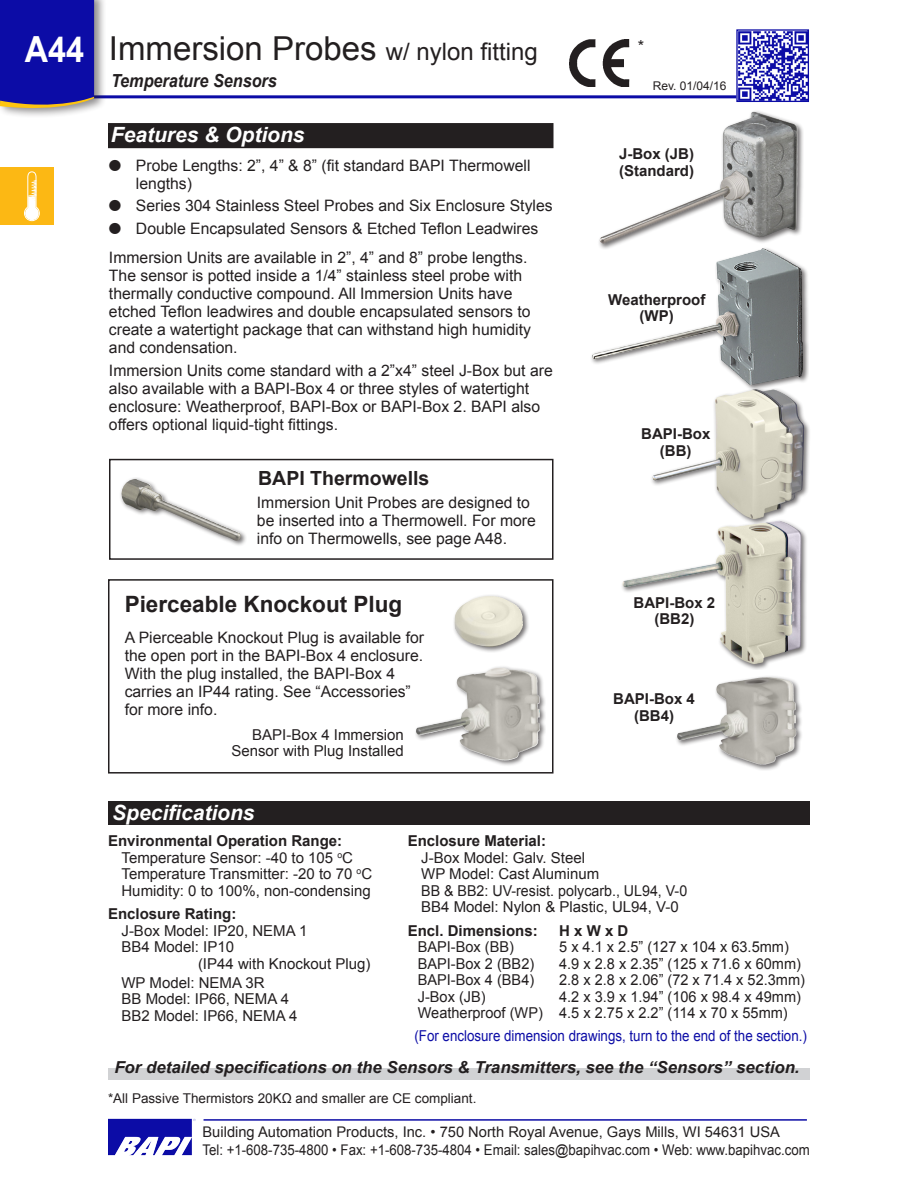
<style>
.page{position:relative;width:918px;height:1188px;background:#fff}
.page>*{position:absolute;margin:0;border:0;box-sizing:border-box;transform-origin:0 0}
.t1{font:700 36px "Arial";color:#fff;scale:.9 1}
.Sub_Section_Title{font:33px "Arial";color:#231f20}
.definition{font:700 22.5px "Arial";color:#231f20}
.Subhead{font:italic 700 21px "Arial";color:#fff}
.Pict_Title{font:700 19.5px "Arial";color:#231f20}
.Section_Title{font:italic 700 18px "Arial";color:#231f20;scale:.9 1}
.Body_text{font:italic 700 16.5px "Arial";color:#231f20}
.Body_text-2{font:16.5px "Arial";color:#231f20}
.definition-2{font:15.75px/18px "Arial";color:#231f20}
.Bullet_List{font:15.75px/18px "Arial";color:#231f20}
.Pict_Title-2{font:15px/15.8px "Arial";color:#231f20;text-align:right}
.Pict_Title-3{font:700 15px "Arial";color:#231f20}
.t2{font:15px "Arial";color:#0c0ca6;scale:.89 1}
.Pict_Title-4{font:15px "Arial";color:#231f20;scale:.95 1}
.t3{font:14.7px "Arial";color:#231f20;scale:.9 1}
.t4{font:14.7px "Arial";color:#231f20}
.Body_text-3{font:13.5px "Arial";color:#231f20}
.Body_text-4{font:12px "Arial";color:#231f20}
.s1{font-size:24px}
</style>
<div class="page">
<hr style="left:14px;top:95px;width:722px;height:3px;background:#0c0ca6">
<div style="left:0;top:0;width:107px;height:119px;background:#231f20;opacity:.5"></div>
<svg style="left:0;top:0;width:94px;height:113px"></svg>
<img style="left:738px;top:31px;width:69px;height:69px">
<div style="left:736px;top:29px;width:73px;height:73px;border:1px solid #0c0ca6"></div>
<div style="left:0;top:167px;width:54px;height:57px;background:#fcb814"></div>
<svg style="left:24px;top:172px;width:16px;height:49px"></svg>
<hr style="left:204px;top:1119px;width:603px;height:2px;background:#0c0ca6">
<img style="left:108px;top:1118px;width:87px;height:38px">
<div style="left:598px;top:109px;width:206px;height:140px;background:#231f20;opacity:.65"></div>
<img style="left:725px;top:112px;width:27px;height:18px">
<div style="left:109px;top:124px;width:444px;height:23px;background:#231f20"></div>
<div style="left:108px;top:123px;width:446px;height:25px;border:2px solid #231f20"></div>
<div style="left:119px;top:477px;width:129px;height:70px;background:#231f20;opacity:.65"></div>
<img style="left:121px;top:479px;width:120px;height:62px">
<div style="left:109px;top:459px;width:445px;height:101px;border:2px solid #231f20"></div>
<div style="left:108px;top:801px;width:702px;height:24px;background:#231f20"></div>
<img style="left:569px;top:39px;width:61px;height:47px">
<div style="left:650px;top:387px;width:161px;height:139px;background:#231f20;opacity:.65"></div>
<img style="left:652px;top:391px;width:103px;height:114px">
<div style="left:620px;top:518px;width:188px;height:152px;background:#231f20;opacity:.65"></div>
<img style="left:648px;top:521px;width:130px;height:55px">
<div style="left:108px;top:1068px;width:702px;height:11px;background:#d1d2d4"></div>
<div style="left:675px;top:675px;width:128px;height:96px;background:#231f20;opacity:.65"></div>
<img style="left:716px;top:677px;width:51px;height:21px">
<div style="left:589px;top:246px;width:220px;height:145px;background:#231f20;opacity:.65"></div>
<img style="left:592px;top:249px;width:169px;height:110px">
<div style="left:452px;top:593px;width:78px;height:60px;background:#231f20;opacity:.65"></div>
<img style="left:454px;top:596px;width:64px;height:51px">
<div style="left:108px;top:579px;width:446px;height:195px;border:2px solid #231f20"></div>
<div style="left:413px;top:665px;width:133px;height:102px;background:#231f20;opacity:.65"></div>
<img style="left:456px;top:668px;width:42px;height:22px">
<p class="t1" style="left:25px;top:25px;width:68px">A44</p>
<p class="Sub_Section_Title" style="left:109px;top:27px;width:430px">Immersion Probes <span class="s1">w/ nylon fitting</span></p>
<p class="Section_Title" style="left:111px;top:69px;width:186px">Temperature Sensors</p>
<p class="Subhead" style="left:111px;top:121px;width:195px">Features &amp; Options</p>
<p class="Bullet_List" style="left:136px;top:157px;width:396px;text-indent:-27px">● Probe Lengths: 2”, 4” &amp; 8” (fit standard BAPI Thermowell lengths)</p>
<p class="Bullet_List" style="left:109px;top:197px;width:445px">● Series 304 Stainless Steel Probes and Six Enclosure Styles</p>
<p class="Bullet_List" style="left:109px;top:219px;width:431px">● Double Encapsulated Sensors &amp; Etched Teflon Leadwires</p>
<p class="definition-2" style="left:109px;top:248px;width:423px">Immersion Units are available in 2”, 4” and 8” probe lengths.<br>The sensor is potted inside a 1/4” stainless steel probe with thermally conductive compound. All Immersion Units have etched Teflon leadwires and double encapsulated sensors to create a watertight package that can withstand high humidity and condensation.</p>
<p class="definition-2" style="left:109px;top:362px;width:445px">Immersion Units come standard with a 2”x4” steel J-Box but are also available with a BAPI-Box 4 or three styles of watertight enclosure: Weatherproof, BAPI-Box or BAPI-Box 2. BAPI also offers optional liquid-tight fittings.</p>
<p class="Pict_Title" style="left:258px;top:465px;width:173px">BAPI Thermowells</p>
<p class="definition-2" style="left:257px;top:494px;width:280px">Immersion Unit Probes are designed to be inserted into a Thermowell. For more info on Thermowells, see page A48.</p>
<p class="definition" style="left:125px;top:589px;width:279px">Pierceable Knockout Plug</p>
<p class="definition-2" style="left:125px;top:629px;width:301px">A Pierceable Knockout Plug is available for the open port in the BAPI-Box 4 enclosure.<br>With the plug installed, the BAPI-Box 4 carries an IP44 rating. See “Accessories” for more info.</p>
<p class="Pict_Title-2" style="left:231px;top:727px;width:174px">BAPI-Box 4 Immersion<br>Sensor with Plug Installed</p>
<p class="Subhead" style="left:112px;top:799px;width:144px">Specifications</p>
<p class="Body_text-2" style="left:638px;top:35px;width:8px">*</p>
<p class="Body_text-4" style="left:653px;top:78px;width:75px">Rev. 01/04/16</p>
<p class="Pict_Title-3" style="left:619px;top:144px;width:76px">J-Box (JB)</p>
<p class="Pict_Title-3" style="left:619px;top:161px;width:76px">(Standard)</p>
<p class="Pict_Title-3" style="left:608px;top:289px;width:99px">Weatherproof</p>
<p class="Pict_Title-3" style="left:640px;top:306px;width:36px">(WP)</p>
<p class="Pict_Title-3" style="left:641px;top:424px;width:71px">BAPI-Box</p>
<p class="Pict_Title-3" style="left:660px;top:441px;width:33px">(BB)</p>
<p class="Pict_Title-3" style="left:634px;top:592px;width:83px">BAPI-Box 2</p>
<p class="Pict_Title-3" style="left:655px;top:609px;width:41px">(BB2)</p>
<p class="Pict_Title-3" style="left:613px;top:689px;width:83px">BAPI-Box 4</p>
<p class="Pict_Title-3" style="left:634px;top:705px;width:41px">(BB4)</p>
<p class="Pict_Title-3" style="left:108px;top:831px;width:236px">Environmental Operation Range:</p>
<p class="Pict_Title-2" style="left:122px;top:850px;width:233px">Temperature Sensor: -40 to 105 <sup>o</sup>C</p>
<p class="Pict_Title-2" style="left:122px;top:866px;width:252px">Temperature Transmitter: -20 to 70 <sup>o</sup>C</p>
<p class="Pict_Title-2" style="left:122px;top:883px;width:251px">Humidity: 0 to 100%, non-condensing</p>
<p class="Pict_Title-3" style="left:108px;top:904px;width:130px">Enclosure Rating:</p>
<p class="Pict_Title-2" style="left:122px;top:923px;width:187px">J-Box Model: IP20, NEMA 1</p>
<p class="Pict_Title-2" style="left:122px;top:939px;width:114px">BB4 Model: IP10</p>
<p class="Pict_Title-2" style="left:198px;top:956px;width:174px">(IP44 with Knockout Plug)</p>
<p class="Pict_Title-2" style="left:122px;top:975px;width:145px">WP Model: NEMA 3R</p>
<p class="Pict_Title-2" style="left:122px;top:991px;width:169px">BB Model: IP66, NEMA 4</p>
<p class="Pict_Title-2" style="left:122px;top:1008px;width:177px">BB2 Model: IP66, NEMA 4</p>
<p class="Pict_Title-3" style="left:408px;top:831px;width:140px">Enclosure Material:</p>
<p class="Pict_Title-2" style="left:421px;top:850px;width:165px">J-Box Model: Galv. Steel</p>
<p class="Pict_Title-2" style="left:421px;top:866px;width:180px">WP Model: Cast Aluminum</p>
<p class="Pict_Title-4" style="left:421px;top:881px;width:282px">BB &amp; BB2: UV-resist. polycarb., UL94, V-0</p>
<p class="Pict_Title-2" style="left:421px;top:899px;width:259px">BB4 Model: Nylon &amp; Plastic, UL94, V-0</p>
<p class="Pict_Title-3" style="left:408px;top:920px;width:132px">Encl. Dimensions:</p>
<p class="Pict_Title-3" style="left:559px;top:920px;width:71px">H x W x D</p>
<p class="Pict_Title-2" style="left:418px;top:939px;width:98px">BAPI-Box (BB)</p>
<p class="Pict_Title-2" style="left:559px;top:939px;width:231px">5 x 4.1 x 2.5” (127 x 104 x 63.5mm)</p>
<p class="Pict_Title-2" style="left:418px;top:956px;width:118px">BAPI-Box 2 (BB2)</p>
<p class="Pict_Title-2" style="left:559px;top:956px;width:243px">4.9 x 2.8 x 2.35” (125 x 71.6 x 60mm)</p>
<p class="Pict_Title-2" style="left:418px;top:972px;width:118px">BAPI-Box 4 (BB4)</p>
<p class="Pict_Title-2" style="left:559px;top:972px;width:247px">2.8 x 2.8 x 2.06” (72 x 71.4 x 52.3mm)</p>
<p class="Pict_Title-2" style="left:418px;top:989px;width:69px">J-Box (JB)</p>
<p class="Pict_Title-2" style="left:559px;top:989px;width:243px">4.2 x 3.9 x 1.94” (106 x 98.4 x 49mm)</p>
<p class="Pict_Title-2" style="left:418px;top:1005px;width:371px">Weatherproof (WP) 4.5 x 2.75 x 2.2” (114 x 70 x 55mm)</p>
<p class="t2" style="left:414px;top:1026px;width:443px">(For enclosure dimension drawings, turn to the end of the section.)</p>
<p class="Body_text" style="left:114px;top:1056px;width:687px">For detailed specifications on the Sensors &amp; Transmitters, see the “Sensors” section.</p>
<p class="Body_text-3" style="left:108px;top:1090px;width:370px">*All Passive Thermistors 20KΩ and smaller are CE compliant.</p>
<p class="t4" style="left:202px;top:1123px;width:579px">Building Automation Products, Inc. • 750 North Royal Avenue, Gays Mills, WI 54631 USA</p>
<p class="t3" style="left:202px;top:1141px;width:676px">Tel: +1-608-735-4800 • Fax: +1-608-735-4804 • Email: sales@bapihvac.com • Web: www.bapihvac.com</p>
</div>
